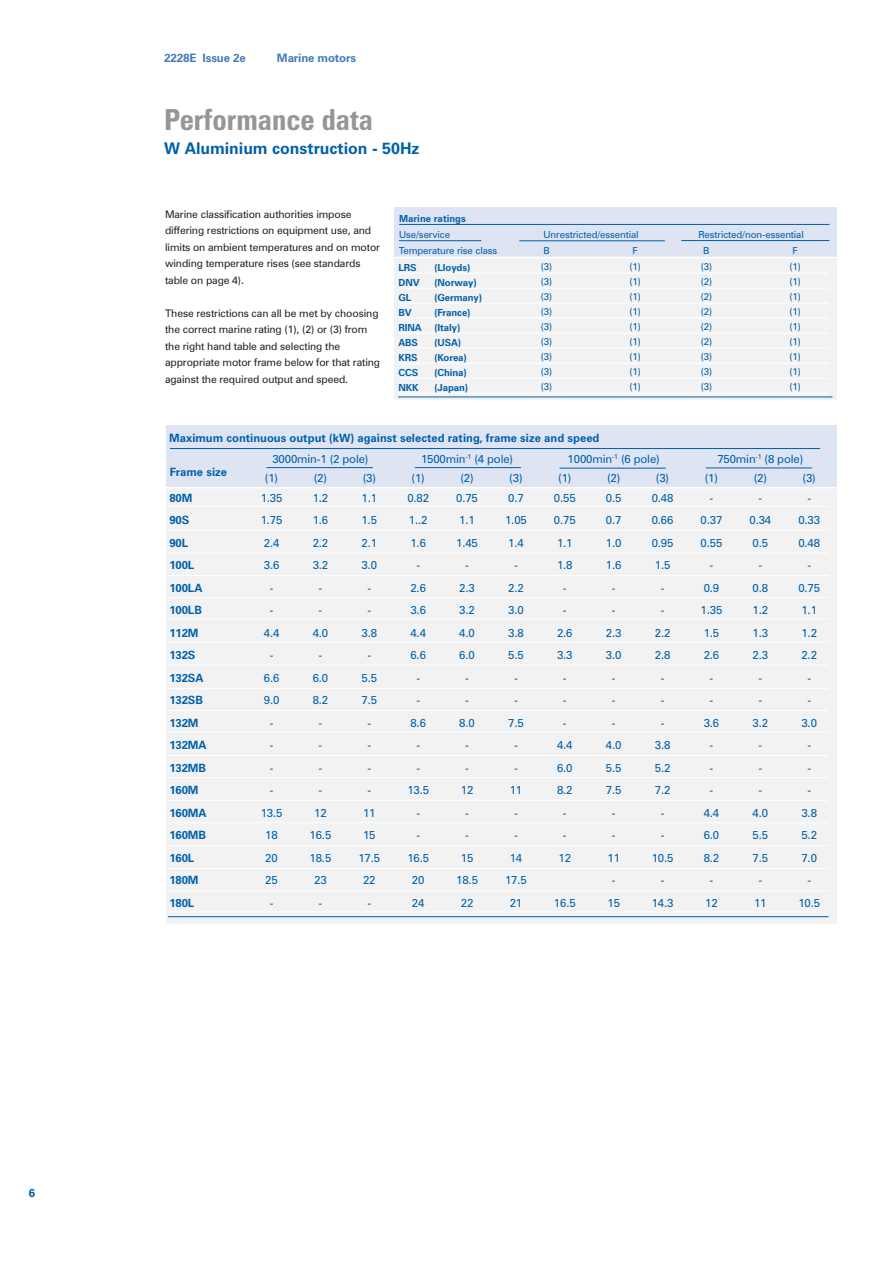
<style>
.page{position:relative;width:893px;height:1263px;background:#fff}
.page>*{position:absolute;margin:0;border:0;box-sizing:border-box;transform-origin:0 0}
.t1{font:700 condensed 29.1px "Zurich BT";color:#949698}
.t2{font:700 16.2px "Zurich BT";color:#0060a9}
.t3{font:700 11.7px "Zurich BT";letter-spacing:-.01em;color:#417ab9}
.t4{font:700 11.7px "Zurich BT";color:#0060a9}
.t5{font:11.4px/22.5px "Zurich BT";letter-spacing:-.01em;color:#0060a9;text-align:center}
.t6{font:700 11.4px/22.5px "Zurich BT";letter-spacing:-.01em;color:#0060a9}
.t7{font:10.5px/16.5px "Zurich BT";letter-spacing:-.01em;color:#231f20}
.t8{font:9.75px/15px "Zurich BT";letter-spacing:-.01em;color:#0060a9;text-align:justify}
.t9{font:700 9.75px "Zurich BT";letter-spacing:-.01em;color:#0060a9}
</style>
<div class="page">
<div style="left:394px;top:258px;width:442px;height:142px;background:#f2f2f3"></div>
<div style="left:394px;top:207px;width:442px;height:51px;background:#dfe4f2"></div>
<hr style="left:394px;top:257px;width:453px;height:1px;background:#fff">
<hr style="left:399px;top:224px;width:430px;height:1px;background:#0060a9">
<hr style="left:398px;top:288px;width:431px;height:1px;background:#fff">
<hr style="left:399px;top:303px;width:430px;height:1px;background:#fff">
<hr style="left:399px;top:333px;width:430px;height:1px;background:#fff">
<hr style="left:398px;top:318px;width:431px;height:1px;background:#fff">
<hr style="left:399px;top:363px;width:430px;height:1px;background:#fff">
<hr style="left:398px;top:393px;width:431px;height:1px;background:#fff">
<hr style="left:398px;top:273px;width:431px;height:1px;background:#fff">
<hr style="left:398px;top:397px;width:434px;height:1px;background:#0060a9">
<hr style="left:398px;top:378px;width:430px;height:1px;background:#fff">
<hr style="left:399px;top:348px;width:430px;height:1px;background:#fff">
<hr style="left:399px;top:240px;width:82px;height:1px;background:#0060a9">
<hr style="left:519px;top:241px;width:145px;height:1px;background:#0060a9">
<hr style="left:681px;top:240px;width:148px;height:1px;background:#0060a9">
<div style="left:166px;top:488px;width:670px;height:436px;background:#f2f2f3"></div>
<div style="left:166px;top:425px;width:670px;height:63px;background:#dfe4f2"></div>
<hr style="left:170px;top:448px;width:650px;height:1px;background:#0060a9">
<hr style="left:166px;top:487px;width:680px;height:1px;background:#fff">
<hr style="left:168px;top:506px;width:660px;height:1px;background:#fff">
<hr style="left:168px;top:916px;width:660px;height:1px;background:#0060a9">
<hr style="left:168px;top:530px;width:660px;height:1px;background:#fff">
<hr style="left:168px;top:597px;width:660px;height:1px;background:#fff">
<hr style="left:168px;top:642px;width:660px;height:1px;background:#fff">
<hr style="left:168px;top:665px;width:660px;height:1px;background:#fff">
<hr style="left:168px;top:891px;width:660px;height:1px;background:#fff">
<hr style="left:168px;top:912px;width:660px;height:1px;background:#fff">
<hr style="left:168px;top:732px;width:660px;height:1px;background:#fff">
<hr style="left:168px;top:755px;width:660px;height:1px;background:#fff">
<hr style="left:168px;top:777px;width:660px;height:1px;background:#fff">
<hr style="left:168px;top:822px;width:660px;height:1px;background:#fff">
<hr style="left:168px;top:688px;width:660px;height:1px;background:#fff">
<hr style="left:168px;top:553px;width:660px;height:1px;background:#fff">
<hr style="left:168px;top:575px;width:660px;height:1px;background:#fff">
<hr style="left:168px;top:619px;width:660px;height:1px;background:#fff">
<hr style="left:168px;top:710px;width:660px;height:1px;background:#fff">
<hr style="left:168px;top:800px;width:660px;height:1px;background:#fff">
<hr style="left:168px;top:845px;width:660px;height:1px;background:#fff">
<hr style="left:168px;top:868px;width:660px;height:1px;background:#fff">
<hr style="left:705px;top:468px;width:107px;height:1px;background:#0060a9">
<hr style="left:266px;top:467px;width:107px;height:1px;background:#0060a9">
<hr style="left:414px;top:467px;width:107px;height:1px;background:#0060a9">
<hr style="left:559px;top:468px;width:106px;height:1px;background:#0060a9">
<p class="t4" style="left:29px;top:1189px;width:8px">6</p>
<p class="t3" style="left:164px;top:53px;width:83px">2228E Issue 2e</p>
<p class="t3" style="left:277px;top:53px;width:81px">Marine motors</p>
<h1 class="t1" style="left:164px;top:109px;width:210px">Performance data</h1>
<h2 class="t2" style="left:164px;top:143px;width:257px">W Aluminium construction - 50Hz</h2>
<p class="t7" style="left:165px;top:207px;width:216px">Marine classification authorities impose differing restrictions on equipment use, and limits on ambient temperatures and on motor winding temperature rises (see standards table on page 4).</p>
<p class="t7" style="left:165px;top:306px;width:216px">These restrictions can all be met by choosing the correct marine rating (1), (2) or (3) from the right hand table and selecting the appropriate motor frame below for that rating against the required output and speed.</p>
<p class="t9" style="left:399px;top:215px;width:68px">Marine ratings</p>
<p class="t9" style="left:398px;top:264px;width:20px">LRS</p>
<p class="t9" style="left:434px;top:264px;width:37px">(Lloyds)</p>
<p class="t9" style="left:398px;top:279px;width:23px">DNV</p>
<p class="t9" style="left:434px;top:279px;width:44px">(Norway)</p>
<p class="t9" style="left:398px;top:294px;width:14px">GL</p>
<p class="t9" style="left:434px;top:294px;width:49px">(Germany)</p>
<p class="t9" style="left:398px;top:309px;width:15px">BV</p>
<p class="t9" style="left:434px;top:309px;width:38px">(France)</p>
<p class="t9" style="left:398px;top:324px;width:25px">RINA</p>
<p class="t9" style="left:434px;top:324px;width:27px">(Italy)</p>
<p class="t9" style="left:398px;top:339px;width:21px">ABS</p>
<p class="t9" style="left:434px;top:339px;width:28px">(USA)</p>
<p class="t9" style="left:398px;top:354px;width:21px">KRS</p>
<p class="t9" style="left:434px;top:354px;width:34px">(Korea)</p>
<p class="t9" style="left:398px;top:369px;width:21px">CCS</p>
<p class="t9" style="left:434px;top:369px;width:34px">(China)</p>
<p class="t9" style="left:398px;top:384px;width:22px">NKK</p>
<p class="t9" style="left:434px;top:384px;width:35px">(Japan)</p>
<p class="t8" style="left:399px;top:228px;width:53px">Use/service</p>
<p class="t8" style="left:399px;top:244px;width:100px">Temperature rise class</p>
<p class="t8" style="left:543px;top:228px;width:96px">Unrestricted/essential</p>
<p class="t8" style="left:543px;top:244px;width:8px">B</p>
<p class="t8" style="left:632px;top:244px;width:7px">F</p>
<p class="t8" style="left:541px;top:260px;width:13px">(3) (3) (3) (3) (3) (3) (3) (3) (3)</p>
<p class="t8" style="left:629px;top:260px;width:13px">(1) (1) (1) (1) (1) (1) (1) (1) (1)</p>
<p class="t6" style="left:169px;top:427px;width:432px">Maximum continuous output (kW) against selected rating, frame size and speed</p>
<p class="t8" style="left:698px;top:228px;width:107px">Restricted/non-essential</p>
<p class="t8" style="left:703px;top:244px;width:8px">B</p>
<p class="t8" style="left:792px;top:244px;width:7px">F</p>
<p class="t8" style="left:700px;top:260px;width:13px">(3) (2) (2) (2) (2) (2) (3) (3) (3)</p>
<p class="t8" style="left:789px;top:260px;width:13px">(1) (1) (1) (1) (1) (1) (1) (1) (1)</p>
<p class="t6" style="left:170px;top:461px;width:59px">Frame size</p>
<p class="t6" style="left:169px;top:488px;width:39px">80M<br>90S<br>90L<br>100L<br>100LA<br>100LB<br>112M<br>132S<br>132SA<br>132SB<br>132M<br>132MA<br>132MB<br>160M<br>160MA<br>160MB<br>160L<br>180M<br>180L</p>
<p class="t5" style="left:272px;top:448px;width:98px">3000min-1 (2 pole)</p>
<p class="t5" style="left:421px;top:448px;width:94px">1500min<sup>-1</sup> (4 pole)</p>
<p class="t5" style="left:567px;top:448px;width:94px">1000min<sup>-1</sup> (6 pole)</p>
<p class="t5" style="left:717px;top:448px;width:87px">750min<sup>-1</sup> (8 pole)</p>
<p class="t5" style="left:265px;top:468px;width:15px">(1)</p>
<p class="t5" style="left:314px;top:468px;width:15px">(2)</p>
<p class="t5" style="left:363px;top:468px;width:15px">(3)</p>
<p class="t5" style="left:411px;top:468px;width:15px">(1)</p>
<p class="t5" style="left:460px;top:468px;width:15px">(2)</p>
<p class="t5" style="left:509px;top:468px;width:15px">(3)</p>
<p class="t5" style="left:558px;top:468px;width:15px">(1)</p>
<p class="t5" style="left:607px;top:468px;width:15px">(2)</p>
<p class="t5" style="left:656px;top:468px;width:15px">(3)</p>
<p class="t5" style="left:704px;top:468px;width:15px">(1)</p>
<p class="t5" style="left:753px;top:468px;width:15px">(2)</p>
<p class="t5" style="left:802px;top:468px;width:15px">(3)</p>
<p class="t5" style="left:261px;top:488px;width:23px">1.35<br>1.75<br>2.4<br>3.6 -<br>-<br>4.4 -<br>6.6<br>9.0 -<br>-<br>-<br>-<br>13.5<br>18<br>20<br>25<br>-</p>
<p class="t5" style="left:309px;top:488px;width:23px">1.2<br>1.6<br>2.2<br>3.2 -<br>-<br>4.0 -<br>6.0<br>8.2 -<br>-<br>-<br>-<br>12<br>16.5<br>18.5<br>23<br>-</p>
<p class="t5" style="left:358px;top:488px;width:23px">1.1<br>1.5<br>2.1<br>3.0 -<br>-<br>3.8 -<br>5.5<br>7.5 -<br>-<br>-<br>-<br>11<br>15<br>17.5<br>22<br>-</p>
<p class="t5" style="left:407px;top:488px;width:23px">0.82<br>1..2<br>1.6 -<br>2.6<br>3.6<br>4.4<br>6.6 -<br>-<br>8.6 -<br>-<br>13.5 -<br>-<br>16.5<br>20<br>24</p>
<p class="t5" style="left:456px;top:488px;width:23px">0.75<br>1.1<br>1.45 -<br>2.3<br>3.2<br>4.0<br>6.0 -<br>-<br>8.0 -<br>-<br>12<br>-<br>-<br>15<br>18.5<br>22</p>
<p class="t5" style="left:505px;top:488px;width:23px">0.7<br>1.05<br>1.4 -<br>2.2<br>3.0<br>3.8<br>5.5 -<br>-<br>7.5 -<br>-<br>11<br>-<br>-<br>14<br>17.5<br>21</p>
<p class="t5" style="left:554px;top:488px;width:23px">0.55<br>0.75<br>1.1<br>1.8 -<br>-<br>2.6<br>3.3 -<br>-<br>-<br>4.4<br>6.0<br>8.2 -<br>-<br>12</p>
<p class="t5" style="left:554px;top:893px;width:23px">16.5</p>
<p class="t5" style="left:606px;top:488px;width:17px">0.5<br>0.7<br>1.0<br>1.6 -<br>-<br>2.3<br>3.0 -<br>-<br>-<br>4.0<br>5.5<br>7.5 -<br>-<br>11 -<br>15</p>
<p class="t5" style="left:651px;top:488px;width:23px">0.48<br>0.66<br>0.95<br>1.5 -<br>-<br>2.2<br>2.8 -<br>-<br>-<br>3.8<br>5.2<br>7.2 -<br>-<br>10.5 -<br>14.3</p>
<p class="t5" style="left:700px;top:488px;width:23px">-<br>0.37<br>0.55 -<br>0.9<br>1.35<br>1.5<br>2.6 -<br>-<br>3.6 -<br>-<br>-<br>4.4<br>6.0<br>8.2 -<br>12</p>
<p class="t5" style="left:749px;top:488px;width:23px">-<br>0.34<br>0.5 -<br>0.8<br>1.2<br>1.3<br>2.3 -<br>-<br>3.2 -<br>-<br>-<br>4.0<br>5.5<br>7.5 -<br>11</p>
<p class="t5" style="left:798px;top:488px;width:23px">-<br>0.33<br>0.48 -<br>0.75<br>1.1<br>1.2<br>2.2 -<br>-<br>3.0 -<br>-<br>-<br>3.8<br>5.2<br>7.0 -<br>10.5</p>
</div>
